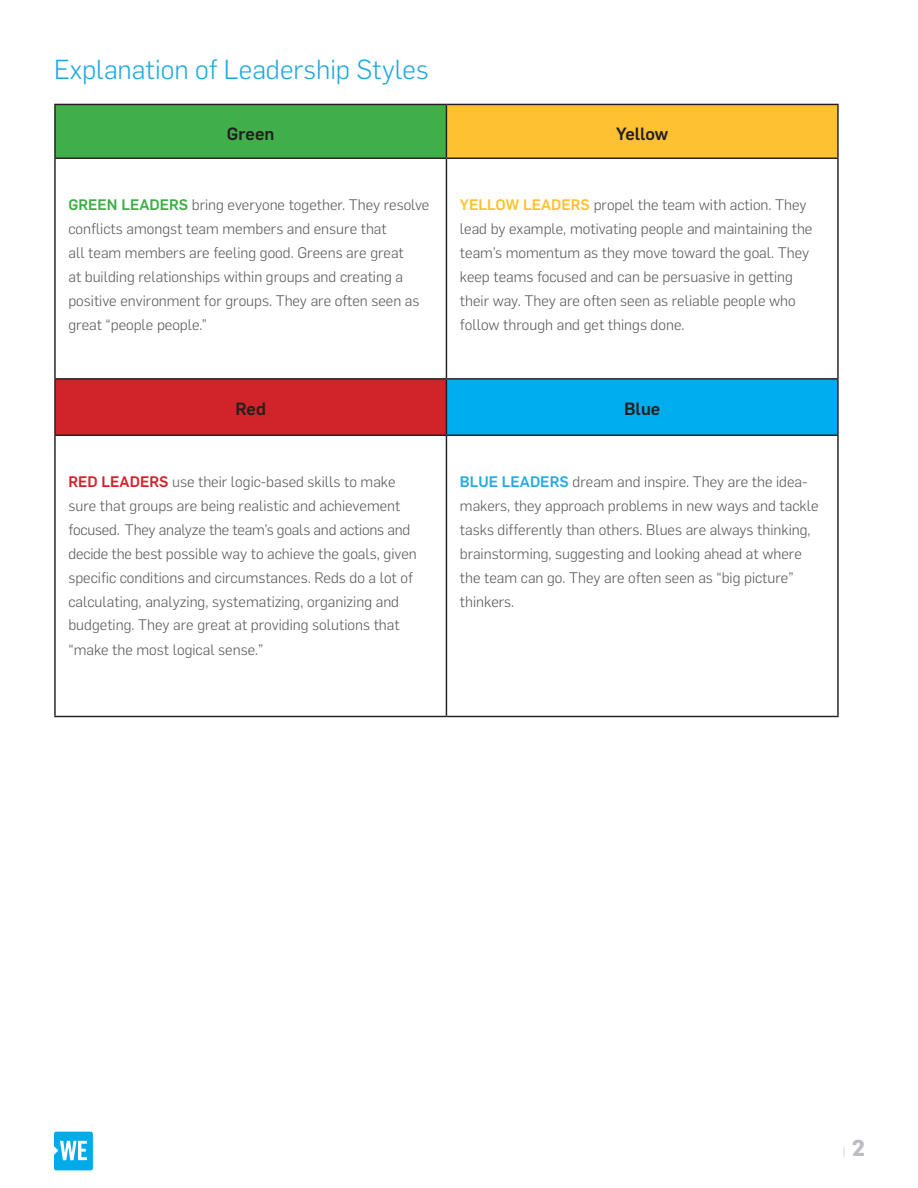
<style>
.page{position:relative;width:918px;height:1188px;background:#fff}
.page>*{position:absolute;margin:0;border:0;box-sizing:border-box;transform-origin:0 0}
.t1{font:300 27px "Flama";color:#1ea8e0}
.t2{font:500 17.4px "Flama";color:#231f20}
.t3{font:300 15px/24px "Flama";color:#57585a}
.t4{font:300 12px "Flama";color:#bcbdc0}
.s1{font-weight:500;color:#40ae49}
.s2{font-weight:500;color:#fec131}
.s3{font-weight:500;color:#d3222b}
.s4{font-weight:500;color:#27abe2}
.s5{font-weight:700;font-size:22.5px}
</style>
<div class="page">
<svg style="left:54px;top:1132px;width:39px;height:38px"></svg>
<div style="left:55px;top:104px;width:391px;height:54px;background:#40ae49"></div>
<div style="left:446px;top:104px;width:392px;height:54px;background:#fec131"></div>
<div style="left:55px;top:379px;width:391px;height:56px;background:#d1232a"></div>
<div style="left:446px;top:379px;width:392px;height:56px;background:#00aeef"></div>
<hr style="left:54px;top:104px;width:392px;height:1px;background:#231f20">
<hr style="left:54px;top:105px;width:2px;height:53px;background:#231f20">
<hr style="left:446px;top:104px;width:393px;height:1px;background:#231f20">
<hr style="left:446px;top:105px;width:1px;height:53px;background:#231f20">
<hr style="left:837px;top:105px;width:2px;height:53px;background:#231f20">
<hr style="left:54px;top:380px;width:2px;height:55px;background:#231f20">
<hr style="left:446px;top:380px;width:1px;height:55px;background:#231f20">
<hr style="left:837px;top:380px;width:2px;height:55px;background:#231f20">
<hr style="left:446px;top:435px;width:393px;height:1px;background:#231f20">
<hr style="left:837px;top:436px;width:2px;height:280px;background:#231f20">
<hr style="left:446px;top:716px;width:393px;height:1px;background:#231f20">
<hr style="left:54px;top:158px;width:392px;height:1px;background:#231f20">
<hr style="left:54px;top:159px;width:2px;height:219px;background:#231f20">
<hr style="left:54px;top:378px;width:392px;height:2px;background:#231f20">
<hr style="left:446px;top:158px;width:393px;height:1px;background:#231f20">
<hr style="left:446px;top:159px;width:1px;height:219px;background:#231f20">
<hr style="left:837px;top:159px;width:2px;height:219px;background:#231f20">
<hr style="left:446px;top:378px;width:393px;height:2px;background:#231f20">
<hr style="left:54px;top:435px;width:392px;height:1px;background:#231f20">
<hr style="left:54px;top:436px;width:2px;height:280px;background:#231f20">
<hr style="left:446px;top:436px;width:1px;height:280px;background:#231f20">
<hr style="left:54px;top:716px;width:392px;height:1px;background:#231f20">
<p class="t1" style="left:54px;top:51px;width:376px">Explanation of Leadership Styles</p>
<p class="t2" style="left:227px;top:121px;width:49px">Green</p>
<p class="t2" style="left:616px;top:121px;width:54px">Yellow</p>
<p class="t3" style="left:68px;top:192px;width:362px"><span class="s1">GREEN LEADERS</span> bring everyone together. They resolve conflicts amongst team members and ensure that<br>all team members are feeling good. Greens are great<br>at building relationships within groups and creating a positive environment for groups. They are often seen as great “people people.”</p>
<p class="t3" style="left:460px;top:192px;width:354px"><span class="s2">YELLOW LEADERS</span> propel the team with action. They lead by example, motivating people and maintaining the team’s momentum as they move toward the goal. They keep teams focused and can be persuasive in getting their way. They are often seen as reliable people who follow through and get things done.</p>
<p class="t2" style="left:235px;top:397px;width:32px">Red</p>
<p class="t2" style="left:624px;top:397px;width:38px">Blue</p>
<p class="t3" style="left:68px;top:469px;width:350px"><span class="s3">RED LEADERS</span> use their logic-based skills to make sure that groups are being realistic and achievement focused. They analyze the team’s goals and actions and decide the best possible way to achieve the goals, given specific conditions and circumstances. Reds do a lot of calculating, analyzing, systematizing, organizing and budgeting. They are great at providing solutions that</p>
<p class="t3" style="left:68px;top:637px;width:197px">“make the most logical sense.”</p>
<p class="t3" style="left:460px;top:469px;width:360px"><span class="s4">BLUE LEADERS</span> dream and inspire. They are the idea&shy;makers, they approach problems in new ways and tackle tasks differently than others. Blues are always thinking, brainstorming, suggesting and looking ahead at where the team can go. They are often seen as “big picture” thinkers.</p>
<p class="t4" style="left:842px;top:1144px;width:24px">| <span class="s5">2</span></p>
</div>
